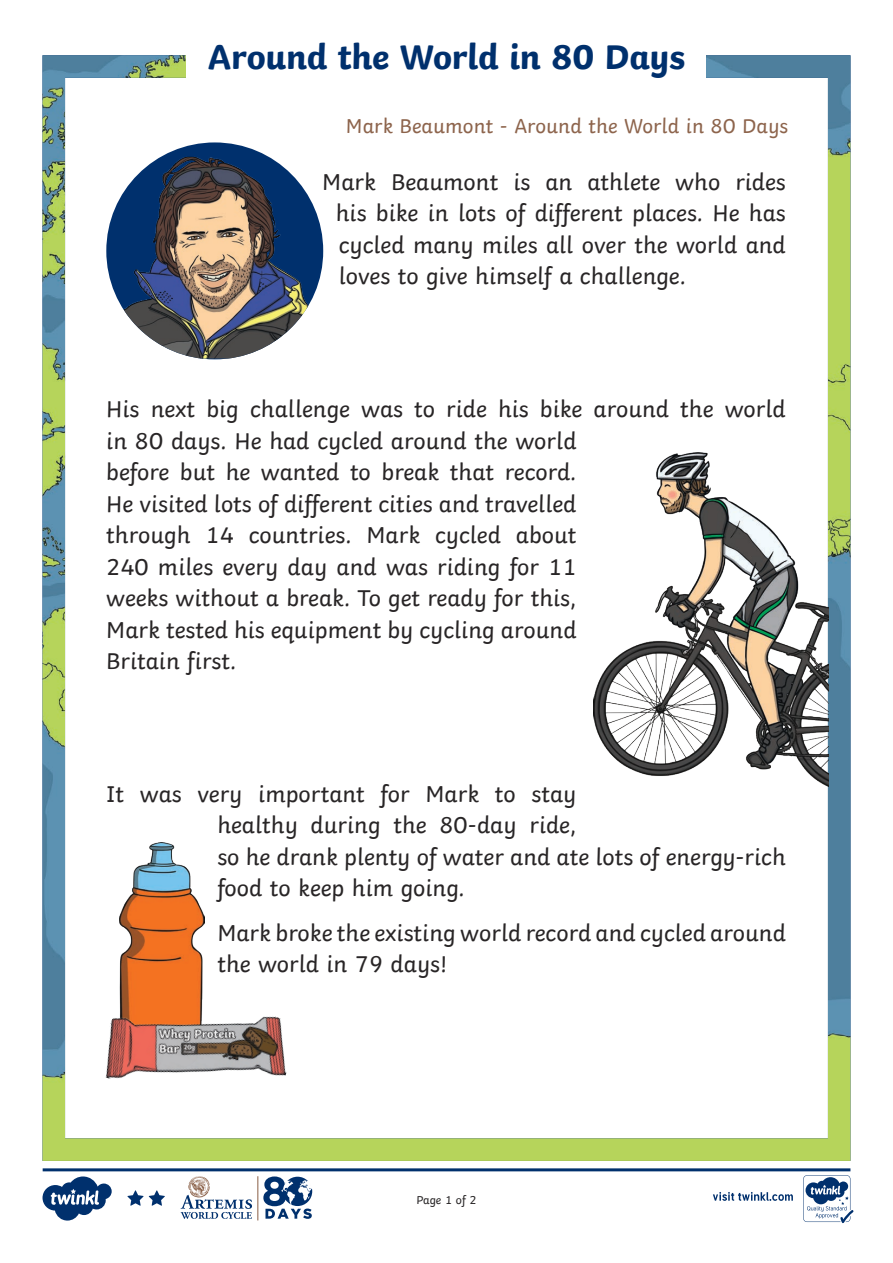
<style>
.page{position:relative;width:893px;height:1263px;background:#fff}
.page>*{position:absolute;margin:0;border:0;box-sizing:border-box;transform-origin:0 0}
.Heading_1{font:700 36px "Twinkl";letter-spacing:-.01em;color:#00306d}
.KS1_Body_Copy{font:24px/31.5px "Twinkl";color:#282526}
.Aim{font:21px "Twinkl";color:#8d644c}
.t1{font:12px "Twinkl";letter-spacing:-.005em;color:#282526}
</style>
<div class="page">
<img style="left:43px;top:55px;width:807px;height:1106px">
<div style="left:187px;top:24px;width:519px;height:66px;background:#fff"></div>
<div style="left:106px;top:142px;width:217px;height:217px;background:#00306d;border-radius:50%"></div>
<img style="left:106px;top:157px;width:217px;height:202px">
<img style="left:119px;top:842px;width:86px;height:125px">
<img style="left:94px;top:967px;width:208px;height:165px">
<img style="left:594px;top:453px;width:234px;height:339px">
<svg style="left:43px;top:1168px;width:810px;height:55px"></svg>
<p class="Heading_1" style="left:208px;top:27px;width:479px">Around the World in 80 Days</p>
<p class="Aim" style="left:346px;top:110px;width:444px">Mark Beaumont - Around the World in 80 Days</p>
<p class="KS1_Body_Copy" style="left:336px;top:164px;width:452px;text-align:justify;text-indent:-13px">Mark Beaumont is an athlete who rides his bike in lots of different places. He has cycled many miles all over the world and loves to give himself a challenge.</p>
<p class="KS1_Body_Copy" style="left:106px;top:391px;width:681px">His next big challenge was to ride his bike around the world in 80 days. He had cycled around the world<br>before but he wanted to break that record.<br>He visited lots of different cities and travelled<br>through 14 countries. Mark cycled about<br>240 miles every day and was riding for 11<br>weeks without a break. To get ready for this,<br>Mark tested his equipment by cycling around<br>Britain first.</p>
<p class="KS1_Body_Copy" style="left:217px;top:776px;width:570px;text-indent:-111px">It was very important for Mark to stay<br>healthy during the 80-day ride,<br>so he drank plenty of water and ate lots of energy-rich food to keep him going.</p>
<p class="KS1_Body_Copy" style="left:217px;top:914px;width:570px">Mark broke the existing world record and cycled around the world in 79 days!</p>
<p class="t1" style="left:416px;top:1191px;width:62px">Page 1 of 2</p>
</div>
